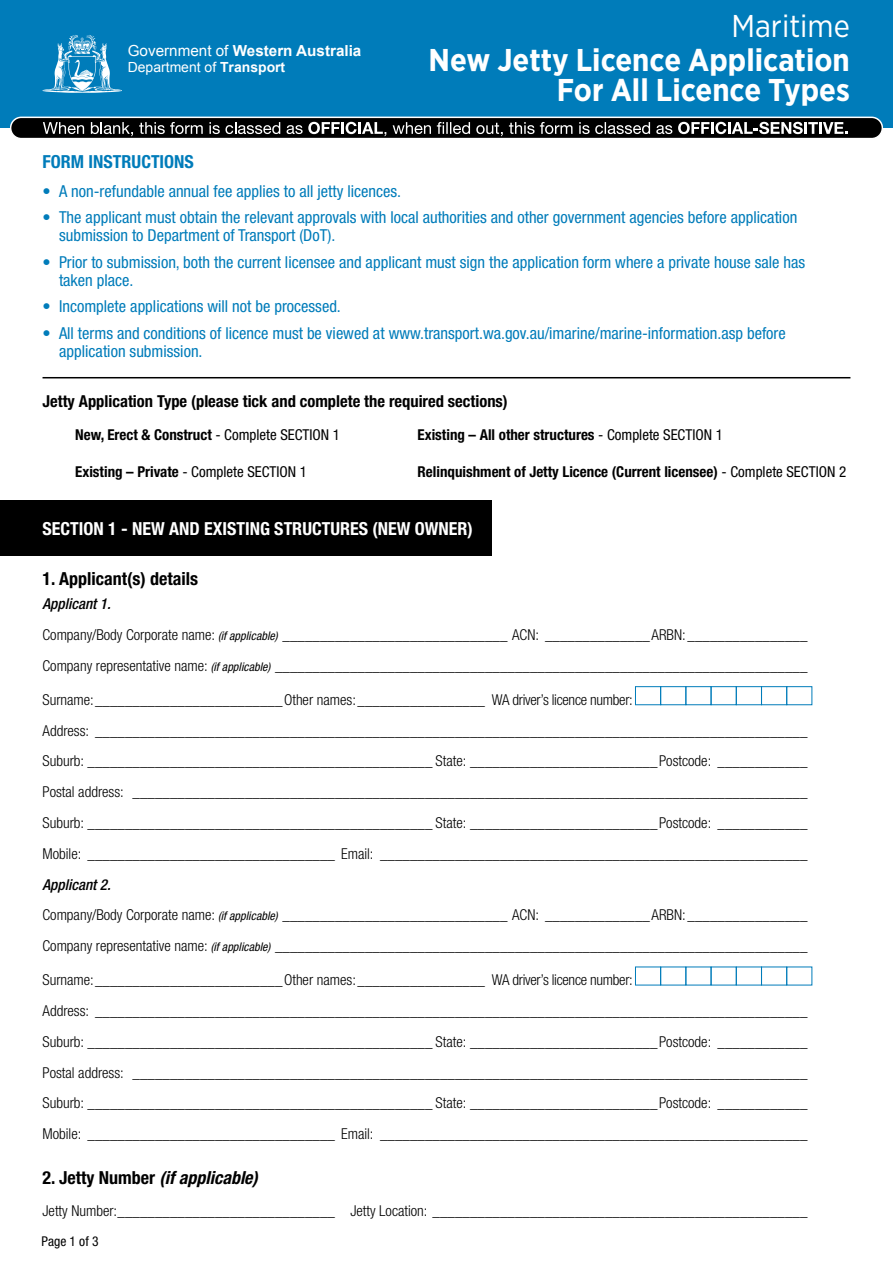
<style>
.page{position:relative;width:893px;height:1263px;background:#fff}
.page>*{position:absolute;margin:0;border:0;box-sizing:border-box;transform-origin:0 0}
.Cover_H1{font:700 31.5px "Gotham Narrow";color:#fff}
.Cover_H1-2{font:31.5px "Gotham Narrow";color:#fff}
.t1{font:700 condensed 18px "Helvetica Neue LT Std";color:#fff}
.Body{font:italic 700 condensed 18px "Helvetica Neue LT Std";color:#000}
.t2{font:700 condensed 18px "Helvetica Neue LT Std";color:#000}
.t3{font:700 condensed 18px "Helvetica Neue LT Std";color:#007cba}
.t4{font:condensed 16.5px/18px "Helvetica Neue LT Std";color:#007cba}
.t5{font:700 condensed 16.5px "Helvetica Neue LT Std";color:#000}
.t6{font:700 15.3px "Arial";color:#fff}
.Body-2{font:300 condensed 15px "Helvetica Neue LT Std";color:#000}
.Body-3{font:300 condensed 15px "Helvetica Neue LT Std";letter-spacing:-.02em;color:#000}
.t7{font:700 condensed 15px "Helvetica Neue LT Std";color:#000}
.t8{font:condensed 15px "Helvetica Neue LT Std";color:#000}
.Body-4{font:italic 500 condensed 15px "Helvetica Neue LT Std";color:#000}
.t9{font:13.95px "Arial";color:#fff}
.Pull_Quote{font:condensed 13.5px "Helvetica Neue LT Std";letter-spacing:.005em;color:#000}
.s1{font-weight:400}
.s2{font-weight:700}
.s3{font-weight:400;font-style:italic;font-size:12px}
.s4{font-style:normal}
</style>
<div class="page">
<div style="left:0;top:0;width:893px;height:128px;background:#007cba"></div>
<svg style="left:43px;top:35px;width:79px;height:58px"></svg>
<svg style="left:11px;top:117px;width:871px;height:21px;background:#3c3c3c"></svg>
<hr style="left:43px;top:377px;width:807px;height:1px;background:#000">
<div style="left:635px;top:686px;width:26px;height:19px;border:1px solid #007cba"></div>
<div style="left:660px;top:686px;width:26px;height:19px;border:1px solid #007cba"></div>
<div style="left:686px;top:686px;width:25px;height:19px;border:1px solid #007cba"></div>
<div style="left:711px;top:686px;width:25px;height:19px;border:1px solid #007cba"></div>
<div style="left:736px;top:686px;width:26px;height:19px;border:1px solid #007cba"></div>
<div style="left:761px;top:686px;width:26px;height:19px;border:1px solid #007cba"></div>
<div style="left:787px;top:686px;width:25px;height:19px;border:1px solid #007cba"></div>
<div style="left:660px;top:967px;width:26px;height:18px;border:1px solid #007cba"></div>
<div style="left:761px;top:967px;width:26px;height:18px;border:1px solid #007cba"></div>
<div style="left:0;top:500px;width:491px;height:56px;background:#000"></div>
<p class="t6" style="left:128px;top:41px;width:235px"><span class="s1">Government of</span> Western Australia</p>
<p class="t9" style="left:128px;top:58px;width:159px">Department of <span class="s2">Transport</span></p>
<p class="t3" style="left:43px;top:151px;width:153px">FORM INSTRUCTIONS</p>
<p class="Cover_H1-2" style="left:731px;top:6px;width:120px">Maritime</p>
<p class="Cover_H1" style="left:429px;top:40px;width:423px">New Jetty Licence Application</p>
<p class="Cover_H1" style="left:557px;top:70px;width:294px">For All Licence Types</p>
<p class="t4" style="left:43px;top:182px;width:360px">• A non-refundable annual fee applies to all jetty licences.</p>
<p class="t4" style="left:59px;top:208px;width:740px;text-indent:-16px">• The applicant must obtain the relevant approvals with local authorities and other government agencies before application submission to Department of Transport (DoT).</p>
<p class="t4" style="left:59px;top:253px;width:747px;text-indent:-16px">• Prior to submission, both the current licensee and applicant must sign the application form where a private house sale has taken place.</p>
<p class="t4" style="left:43px;top:297px;width:300px">• Incomplete applications will not be processed.</p>
<p class="t4" style="left:59px;top:324px;width:728px;text-indent:-16px">• All terms and conditions of licence must be viewed at www.transport.wa.gov.au/imarine/marine-information.asp before application submission.</p>
<p class="t5" style="left:43px;top:391px;width:467px">Jetty Application Type (please tick and complete the required sections)</p>
<p class="t7" style="left:75px;top:426px;width:266px">New, Erect &amp; Construct <span class="s1">- Complete SECTION 1</span></p>
<p class="t8" style="left:75px;top:463px;width:233px"><span class="s2">Existing – Private</span> - Complete SECTION 1</p>
<p class="t7" style="left:418px;top:426px;width:307px">Existing – All other structures <span class="s1">- Complete SECTION 1</span></p>
<p class="t7" style="left:418px;top:463px;width:430px">Relinquishment of Jetty Licence (Current licensee) <span class="s1">- Complete SECTION 2</span></p>
<p class="t1" style="left:43px;top:518px;width:432px">SECTION 1 - NEW AND EXISTING STRUCTURES (NEW OWNER)</p>
<p class="t2" style="left:43px;top:567px;width:157px">1. Applicant(s) details</p>
<p class="Body-4" style="left:43px;top:595px;width:70px">Applicant 1.</p>
<p class="Body-2" style="left:43px;top:626px;width:766px">Company/Body Corporate name: <span class="s3">(if applicable)</span> ______________________________ ACN: ______________ARBN:________________</p>
<p class="Body-2" style="left:43px;top:657px;width:767px">Company representative name: <span class="s3">(if applicable)</span> _______________________________________________________________________</p>
<p class="Body-3" style="left:43px;top:691px;width:592px">Surname:_________________________Other names:_________________ WA driver’s licence number:</p>
<p class="Body-2" style="left:43px;top:722px;width:766px">Address: _______________________________________________________________________________________________</p>
<p class="Body-2" style="left:43px;top:752px;width:766px">Suburb: ______________________________________________ State: _________________________Postcode: ____________</p>
<p class="Body-2" style="left:43px;top:783px;width:766px">Postal address: __________________________________________________________________________________________</p>
<p class="Body-2" style="left:43px;top:814px;width:766px">Suburb: ______________________________________________ State: _________________________Postcode: ____________</p>
<p class="Body-2" style="left:43px;top:845px;width:766px">Mobile: _________________________________ Email: _________________________________________________________</p>
<p class="Body-4" style="left:43px;top:875px;width:70px">Applicant 2.</p>
<p class="Body-2" style="left:43px;top:906px;width:766px">Company/Body Corporate name: <span class="s3">(if applicable)</span> ______________________________ ACN: ______________ARBN:________________</p>
<p class="Body-2" style="left:43px;top:937px;width:767px">Company representative name: <span class="s3">(if applicable)</span> _______________________________________________________________________</p>
<p class="Body-3" style="left:43px;top:971px;width:592px">Surname:_________________________Other names:_________________ WA driver’s licence number:</p>
<p class="Body-2" style="left:43px;top:1002px;width:766px">Address: _______________________________________________________________________________________________</p>
<p class="Body-2" style="left:43px;top:1033px;width:766px">Suburb: ______________________________________________ State: _________________________Postcode: ____________</p>
<p class="Body-2" style="left:43px;top:1063px;width:766px">Postal address: __________________________________________________________________________________________</p>
<p class="Body-2" style="left:43px;top:1094px;width:766px">Suburb: ______________________________________________ State: _________________________Postcode: ____________</p>
<p class="Body-2" style="left:43px;top:1125px;width:766px">Mobile: _________________________________ Email: _________________________________________________________</p>
<p class="Body" style="left:43px;top:1167px;width:217px"><span class="s4">2. Jetty Number</span> (if applicable)</p>
<p class="Body-2" style="left:43px;top:1202px;width:766px">Jetty Number:_____________________________ Jetty Location: __________________________________________________</p>
<p class="Pull_Quote" style="left:41px;top:1233px;width:59px">Page 1 of 3</p>
</div>
